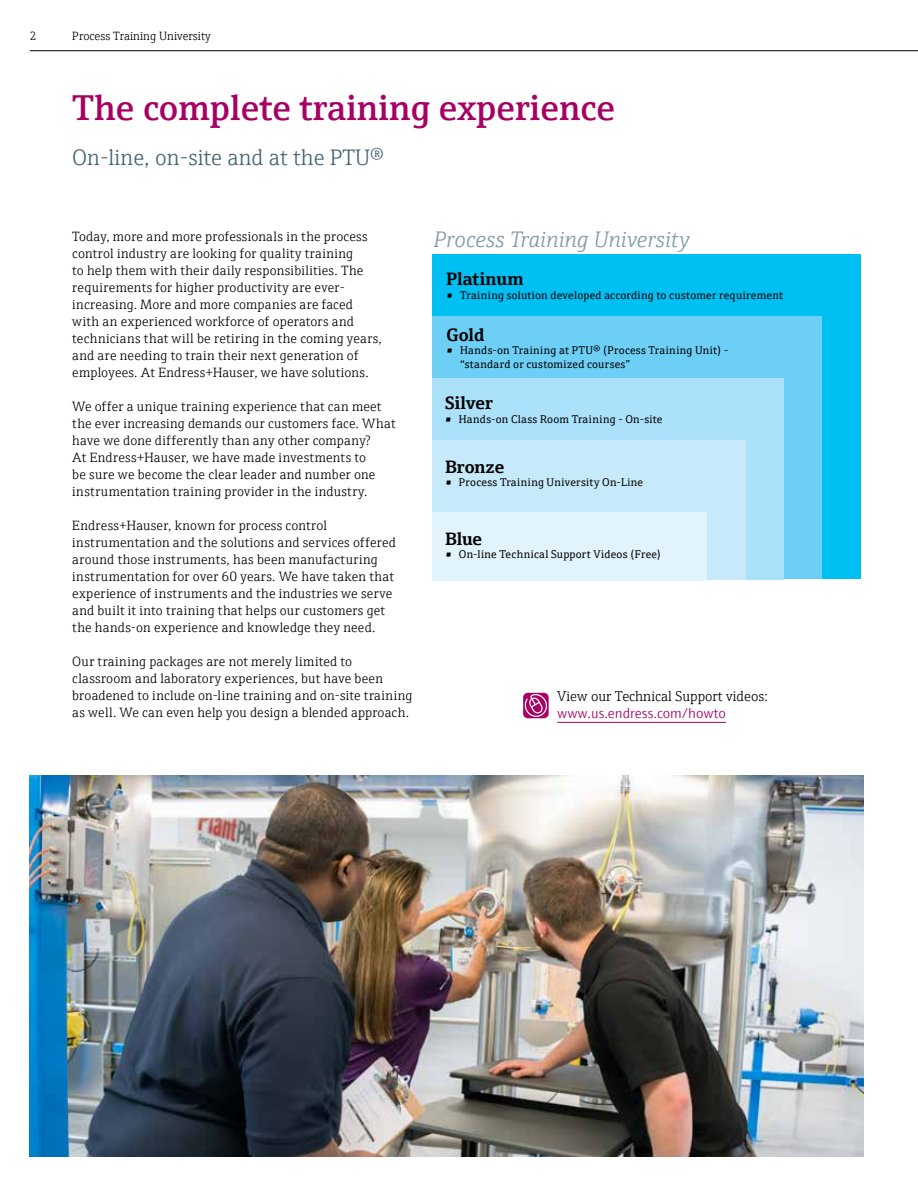
<style>
.page{position:relative;width:918px;height:1188px;background:#fff}
.page>*{position:absolute;margin:0;border:0;box-sizing:border-box;transform-origin:0 0}
.t1{font:600 36px "E+H Serif";color:#a70063}
.t2{font:300 22.5px "E+H Serif";color:#456473}
.t3{font:italic 300 22.5px "E+H Serif";color:#7f98a6}
.t4{font:700 18px "E+H Serif";color:#000}
.t5{font:300 14.25px "E+H Serif";color:#000}
.t6{font:300 14.25px "E+H Sans";color:#a70063}
.t7{font:300 13.5px/17px "E+H Serif";letter-spacing:.015em;color:#000}
.t8{font:300 12px "E+H Serif";color:#000}
.t9{font:11.25px/13.5px "E+H Serif";letter-spacing:.025em;color:#000}
</style>
<div class="page">
<img style="left:30px;top:776px;width:834px;height:381px">
<hr style="left:30px;top:50px;width:888px;height:1px;background:#000">
<hr style="left:557px;top:722px;width:169px;height:1px;background:#a70063">
<svg style="left:523px;top:693px;width:26px;height:25px"></svg>
<svg style="left:525px;top:693px;width:23px;height:25px"></svg>
<div style="left:432px;top:255px;width:429px;height:324px;background:#00c0f3"></div>
<div style="left:432px;top:317px;width:390px;height:262px;background:#6dcff6"></div>
<div style="left:432px;top:378px;width:351px;height:201px;background:#abe1fa"></div>
<div style="left:432px;top:440px;width:313px;height:139px;background:#c7eafb"></div>
<div style="left:432px;top:512px;width:275px;height:68px;background:#e1f4fd"></div>
<p class="t8" style="left:30px;top:27px;width:8px">2</p>
<p class="t8" style="left:72px;top:27px;width:140px">Process Training University</p>
<h1 class="t1" style="left:72px;top:80px;width:544px">The complete training experience</h1>
<h2 class="t2" style="left:72px;top:141px;width:313px">On-line, on-site and at the PTU®</h2>
<p class="t7" style="left:72px;top:227px;width:311px">Today, more and more professionals in the process control industry are looking for quality training<br>to help them with their daily responsibilities. The requirements for higher productivity are ever&shy;increasing. More and more companies are faced with an experienced workforce of operators and technicians that will be retiring in the coming years, and are needing to train their next generation of employees. At Endress+Hauser, we have solutions.</p>
<p class="t7" style="left:72px;top:397px;width:325px">We offer a unique training experience that can meet the ever increasing demands our customers face. What have we done differently than any other company?<br>At Endress+Hauser, we have made investments to<br>be sure we become the clear leader and number one instrumentation training provider in the industry.</p>
<p class="t7" style="left:72px;top:516px;width:325px">Endress+Hauser, known for process control instrumentation and the solutions and services offered around those instruments, has been manufacturing instrumentation for over 60 years. We have taken that experience of instruments and the industries we serve and built it into training that helps our customers get the hands-on experience and knowledge they need.</p>
<p class="t7" style="left:72px;top:652px;width:342px">Our training packages are not merely limited to classroom and laboratory experiences, but have been broadened to include on-line training and on-site training as well. We can even help you design a blended approach.</p>
<h2 class="t3" style="left:434px;top:223px;width:258px">Process Training University</h2>
<h3 class="t4" style="left:447px;top:265px;width:78px">Platinum</h3>
<p class="t9" style="left:447px;top:287px;width:338px">• Training solution developed according to customer requirement</p>
<h3 class="t4" style="left:447px;top:320px;width:39px">Gold</h3>
<p class="t9" style="left:460px;top:343px;width:270px;text-indent:-14px">• Hands-on Training at PTU® (Process Training Unit) - “standard or customized courses”</p>
<h3 class="t4" style="left:445px;top:389px;width:49px">Silver</h3>
<p class="t9" style="left:445px;top:411px;width:219px">• Hands-on Class Room Training - On-site</p>
<h3 class="t4" style="left:445px;top:452px;width:60px">Bronze</h3>
<p class="t9" style="left:445px;top:475px;width:199px">• Process Training University On-Line</p>
<h3 class="t4" style="left:445px;top:525px;width:38px">Blue</h3>
<p class="t9" style="left:445px;top:547px;width:217px">• On-line Technical Support Videos (Free)</p>
<p class="t5" style="left:557px;top:686px;width:212px">View our Technical Support videos:</p>
<p class="t6" style="left:557px;top:703px;width:170px">www.us.endress.com/howto</p>
</div>
